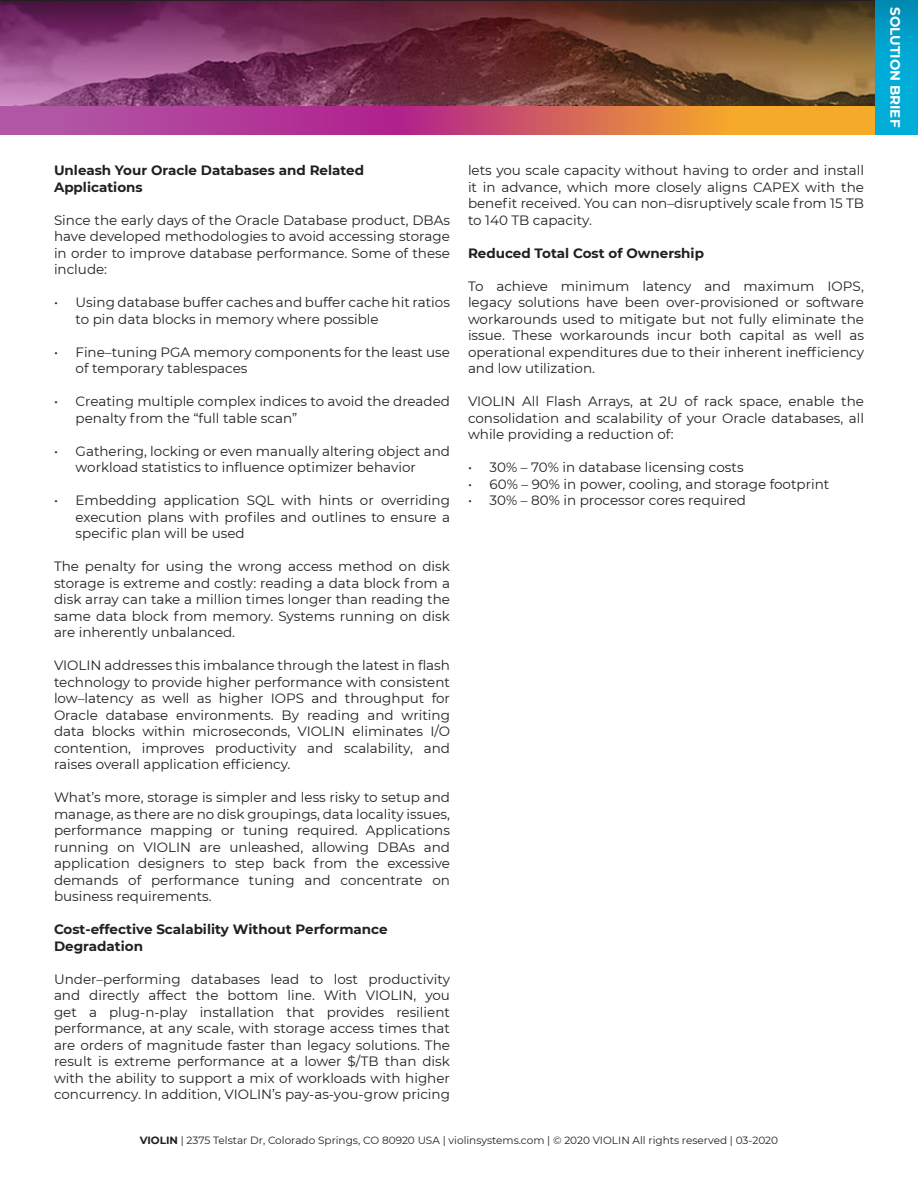
<style>
.page{position:relative;width:918px;height:1188px;background:#fff}
.page>*{position:absolute;margin:0;border:0;box-sizing:border-box;transform-origin:0 0}
.t1{font:13.5px/16.5px "Montserrat";color:#231f20;text-align:justify}
.t2{font:700 13.5px/16.5px "Montserrat";color:#231f20}
.t3{font:700 13.5px "Montserrat";color:#fff}
.t4{font:10.5px "Montserrat";color:#231f20}
.s1{font-weight:700}
</style>
<div class="page">
<svg style="left:0;top:105px;width:876px;height:30px;background:#c65d6f"></svg>
<img style="left:0;top:1px;width:876px;height:104px">
<div style="left:876px;top:0;width:42px;height:135px;background:linear-gradient(to bottom,#0095be,#00b6e2)"></div>
<p class="t2" style="left:54px;top:161px;width:312px">Unleash Your Oracle Databases and Related<br>Applications</p>
<p class="t1" style="left:54px;top:211px;width:398px">Since the early days of the Oracle Database product, DBAs have developed methodologies to avoid accessing storage in order to improve database performance. Some of these include:</p>
<p class="t1" style="left:76px;top:294px;width:376px;text-indent:-22px">• Using database buffer caches and buffer cache hit ratios to pin data blocks in memory where possible</p>
<p class="t1" style="left:76px;top:343px;width:376px;text-indent:-22px">• Fine–tuning PGA memory components for the least use of temporary tablespaces</p>
<p class="t1" style="left:76px;top:393px;width:376px;text-indent:-22px">• Creating multiple complex indices to avoid the dreaded penalty from the “full table scan”</p>
<p class="t1" style="left:76px;top:442px;width:376px;text-indent:-22px">• Gathering, locking or even manually altering object and workload statistics to influence optimizer behavior</p>
<p class="t1" style="left:76px;top:492px;width:376px;text-indent:-22px">• Embedding application SQL with hints or overriding execution plans with profiles and outlines to ensure a specific plan will be used</p>
<p class="t1" style="left:54px;top:558px;width:398px">The penalty for using the wrong access method on disk storage is extreme and costly: reading a data block from a disk array can take a million times longer than reading the same data block from memory. Systems running on disk are inherently unbalanced.</p>
<p class="t1" style="left:54px;top:657px;width:398px">VIOLIN addresses this imbalance through the latest in flash technology to provide higher performance with consistent low–latency as well as higher IOPS and throughput for Oracle database environments. By reading and writing data blocks within microseconds, VIOLIN eliminates I/O contention, improves productivity and scalability, and raises overall application efficiency.</p>
<p class="t1" style="left:54px;top:789px;width:398px">What’s more, storage is simpler and less risky to setup and manage, as there are no disk groupings, data locality issues, performance mapping or tuning required. Applications running on VIOLIN are unleashed, allowing DBAs and application designers to step back from the excessive demands of performance tuning and concentrate on business requirements.</p>
<p class="t2" style="left:54px;top:920px;width:335px">Cost-effective Scalability Without Performance<br>Degradation</p>
<p class="t1" style="left:54px;top:970px;width:398px">Under–performing databases lead to lost productivity and directly affect the bottom line. With VIOLIN, you get a plug-n-play installation that provides resilient performance, at any scale, with storage access times that are orders of magnitude faster than legacy solutions. The result is extreme performance at a lower $/TB than disk with the ability to support a mix of workloads with higher concurrency. In addition, VIOLIN’s pay-as-you-grow pricing</p>
<p class="t1" style="left:468px;top:162px;width:398px">lets you scale capacity without having to order and install it in advance, which more closely aligns CAPEX with the benefit received. You can non–disruptively scale from 15 TB to 140 TB capacity.</p>
<p class="t2" style="left:468px;top:244px;width:238px">Reduced Total Cost of Ownership</p>
<p class="t1" style="left:468px;top:277px;width:397px">To achieve minimum latency and maximum IOPS, legacy solutions have been over-provisioned or software workarounds used to mitigate but not fully eliminate the issue. These workarounds incur both capital as well as operational expenditures due to their inherent inefficiency and low utilization.</p>
<p class="t1" style="left:468px;top:393px;width:397px">VIOLIN All Flash Arrays, at 2U of rack space, enable the consolidation and scalability of your Oracle databases, all while providing a reduction of:</p>
<p class="t1" style="left:468px;top:459px;width:277px">• 30% – 70% in database licensing costs</p>
<p class="t1" style="left:468px;top:475px;width:363px">• 60% – 90% in power, cooling, and storage footprint</p>
<p class="t1" style="left:468px;top:492px;width:280px">• 30% – 80% in processor cores required</p>
<p class="t4" style="left:140px;top:1134px;width:640px"><span class="s1">VIOLIN</span> | 2375 Telstar Dr, Colorado Springs, CO 80920 USA | violinsystems.com | © 2020 VIOLIN All rights reserved | 03-2020</p>
<p class="t3" style="left:905px;top:7px;width:121px;rotate:90deg">SOLUTION BRIEF</p>
</div>
